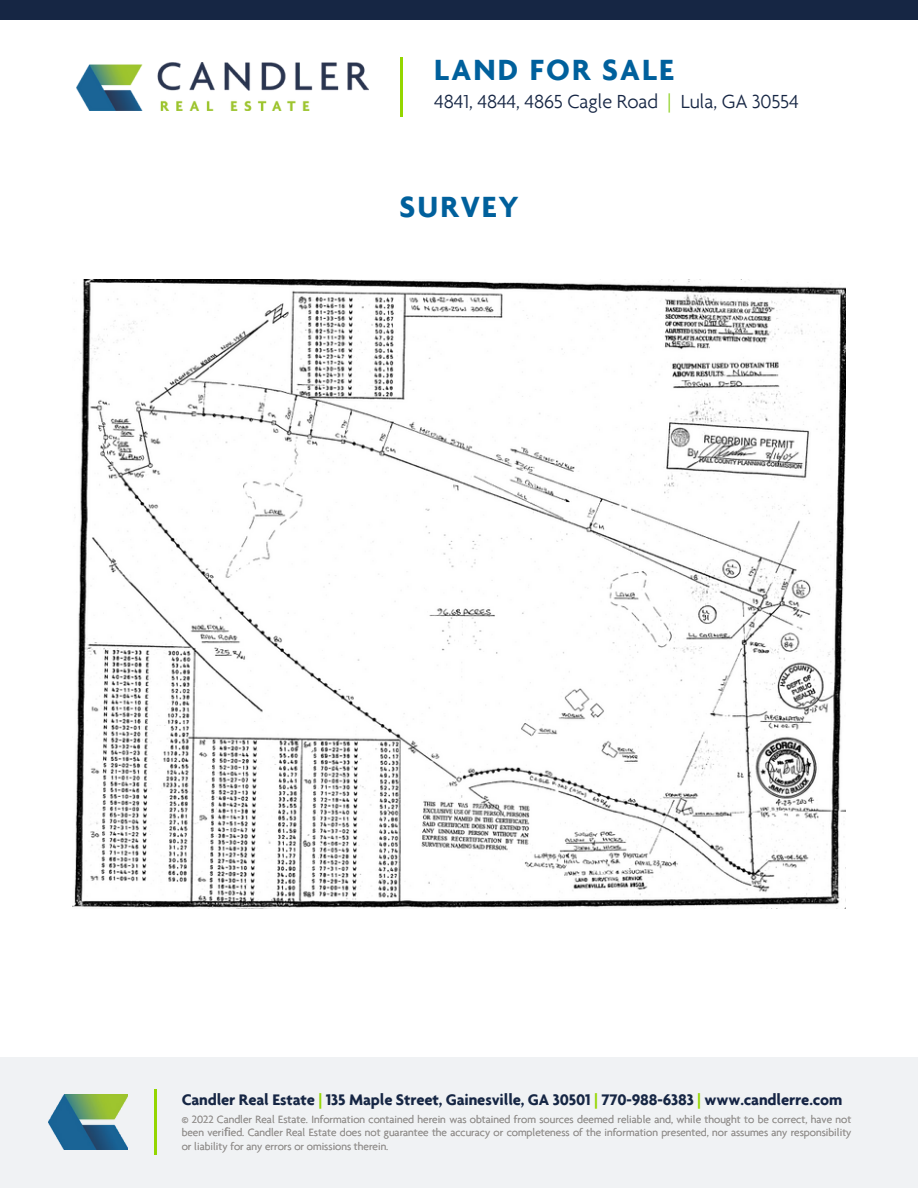
<style>
.page{position:relative;width:918px;height:1188px;background:#fff}
.page>*{position:absolute;margin:0;border:0;box-sizing:border-box;transform-origin:0 0}
.t1{font:700 31.5px "Agenda";letter-spacing:.07em;color:#00609c}
.t2{font:300 20.4px "Agenda";letter-spacing:-.01em;color:#162644}
.t3{font:700 16.5px "Agenda";letter-spacing:-.01em;color:#162644}
.t4{font:300 11.25px/13.2px "Agenda";color:#959290;text-align:justify}
.s1{color:#88ce17}
.s2{color:#94d600}
.s3{color:#152444}
.s4{font-family:"Noto Sans";font-weight:400}
</style>
<div class="page">
<div style="left:0;top:0;width:918px;height:19px;background:#162644"></div>
<div style="left:0;top:1057px;width:918px;height:130px;background:#f0f2f4"></div>
<img style="left:48px;top:1095px;width:80px;height:55px">
<hr style="left:154px;top:1089px;width:3px;height:66px;background:#94d600">
<hr style="left:400px;top:57px;width:3px;height:59px;background:#94d600">
<img style="left:76px;top:62px;width:293px;height:49px">
<img style="left:72px;top:280px;width:773px;height:629px">
<h1 class="t1" style="left:434px;top:50px;width:241px">LAND FOR SALE</h1>
<h2 class="t2" style="left:434px;top:90px;width:366px">4841, 4844, 4865 Cagle Road <span class="s1">|</span> Lula, GA 30554</h2>
<h1 class="t1" style="left:399px;top:187px;width:121px">SURVEY</h1>
<h3 class="t3" style="left:182px;top:1089px;width:662px">Candler Real Estate <span class="s2">|</span> 135 Maple Street, Gainesville, GA 30501 <span class="s2">|</span> 770-988-6383 <span class="s2">|</span> <span class="s3">www.candlerre.com</span></h3>
<p class="t4" style="left:182px;top:1113px;width:671px">© 2022 Candler Real Estate. Information contained herein was obtained from sources deemed reliable and, while thought to be correct, have not been veri<span class="s4">fi</span>ed. Candler Real Estate does not guarantee the accuracy or completeness of the information presented, nor assumes any responsibility or liability for any errors or omissions therein.</p>
</div>
